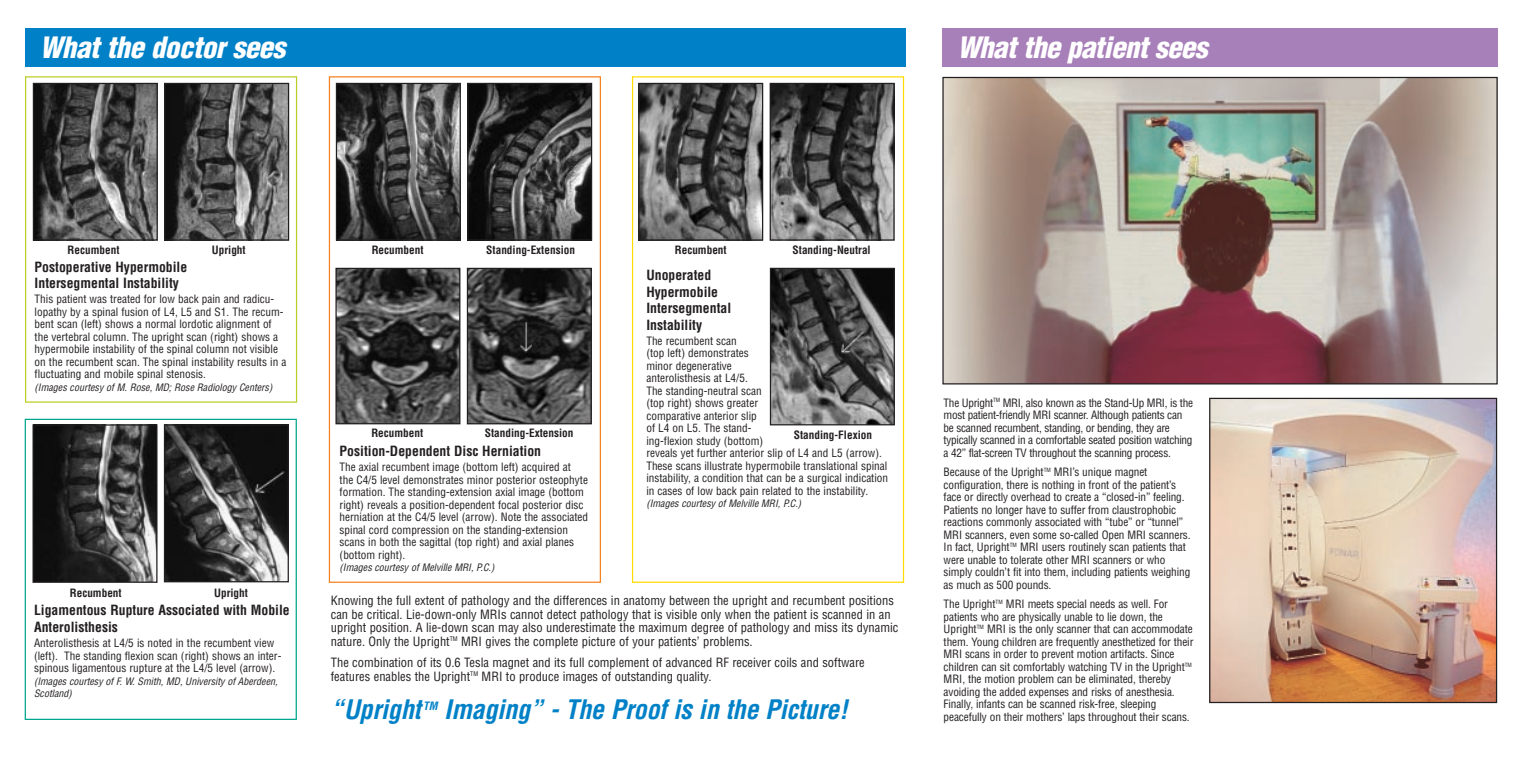
<style>
.page{position:relative;width:1530px;height:765px;background:#fff}
.page>*{position:absolute;margin:0;border:0;box-sizing:border-box;transform-origin:0 0}
.t1{font:italic 900 condensed 28.75px "Helvetica";letter-spacing:-.02em;color:#fff}
.t2{font:italic 700 condensed 26.25px "Helvetica";letter-spacing:-.01em;color:#0081c7}
.t3{font:700 condensed 13.75px/16.5px "Helvetica";color:#231f20}
.t4{font:condensed 12.5px/13.8px "Helvetica";color:#231f20}
.t5{font:condensed 11.25px/12.5px "Helvetica";color:#231f20}
.t6{font:condensed 11.25px/12.5px "Helvetica";letter-spacing:-.025em;color:#231f20}
.t7{font:700 condensed 11.25px "Helvetica";color:#231f20}
.t8{font:italic 700 condensed 11.25px "Helvetica";color:#0081c7}
.t9{font:italic condensed 10px/12px "Helvetica";color:#231f20}
</style>
<div class="page">
<div style="left:942px;top:28px;width:556px;height:39px;background:#a880b9"></div>
<div style="left:25px;top:28px;width:881px;height:39px;background:#0081c7"></div>
<img style="left:944px;top:79px;width:552px;height:304px">
<div style="left:942px;top:77px;width:556px;height:308px;border:1px solid #231f20"></div>
<img style="left:1211px;top:400px;width:284px;height:301px">
<div style="left:1209px;top:398px;width:288px;height:305px;border:1px solid #231f20"></div>
<div style="left:25px;top:76px;width:272px;height:327px;border:1px solid #bccd28"></div>
<div style="left:329px;top:76px;width:272px;height:507px;border:1px solid #f58220"></div>
<div style="left:632px;top:76px;width:272px;height:507px;border:1px solid #ffdc01"></div>
<img style="left:35px;top:85px;width:121px;height:154px">
<div style="left:33px;top:83px;width:125px;height:158px;border:1px solid #231f20"></div>
<img style="left:166px;top:85px;width:121px;height:154px">
<div style="left:164px;top:83px;width:125px;height:158px;border:1px solid #231f20"></div>
<img style="left:338px;top:85px;width:121px;height:154px">
<div style="left:336px;top:83px;width:125px;height:158px;border:1px solid #231f20"></div>
<img style="left:469px;top:85px;width:121px;height:154px">
<div style="left:467px;top:83px;width:125px;height:158px;border:1px solid #231f20"></div>
<img style="left:337px;top:270px;width:121px;height:152px">
<div style="left:335px;top:268px;width:125px;height:156px;border:1px solid #231f20"></div>
<img style="left:469px;top:270px;width:121px;height:152px">
<div style="left:467px;top:268px;width:125px;height:156px;border:1px solid #231f20"></div>
<img style="left:640px;top:85px;width:121px;height:154px">
<div style="left:638px;top:83px;width:125px;height:158px;border:1px solid #231f20"></div>
<img style="left:772px;top:85px;width:121px;height:154px">
<div style="left:770px;top:83px;width:125px;height:158px;border:1px solid #231f20"></div>
<div style="left:25px;top:419px;width:272px;height:301px;border:1px solid #00a78f"></div>
<img style="left:35px;top:426px;width:121px;height:155px">
<div style="left:33px;top:424px;width:125px;height:159px;border:1px solid #231f20"></div>
<img style="left:166px;top:426px;width:121px;height:154px">
<div style="left:164px;top:424px;width:125px;height:158px;border:1px solid #231f20"></div>
<img style="left:772px;top:270px;width:121px;height:153px">
<div style="left:770px;top:268px;width:125px;height:157px;border:1px solid #231f20"></div>
<h1 class="t1" style="left:40px;top:36px;width:247px">What the doctor sees</h1>
<h1 class="t1" style="left:957px;top:36px;width:252px">What the patient sees</h1>
<p class="t7" style="left:68px;top:246px;width:53px">Recumbent</p>
<p class="t7" style="left:212px;top:246px;width:35px">Upright</p>
<p class="t7" style="left:372px;top:246px;width:53px">Recumbent</p>
<p class="t7" style="left:486px;top:246px;width:90px">Standing-Extension</p>
<p class="t3" style="left:35px;top:260px;width:154px">Postoperative Hypermobile<br>Intersegmental Instability</p>
<p class="t5" style="left:35px;top:294px;width:253px">This patient was treated for low back pain and radicu&shy;lopathy by a spinal fusion of L4, L5 and S1. The recum&shy;bent scan (left) shows a normal lordotic alignment of the vertebral column. The upright scan (right) shows a hypermobile instability of the spinal column not visible on the recumbent scan. The spinal instability results in a fluctuating and mobile spinal stenosis.</p>
<p class="t9" style="left:35px;top:382px;width:239px">(Images courtesy of M. Rose, MD; Rose Radiology Centers)</p>
<p class="t7" style="left:371px;top:429px;width:53px">Recumbent</p>
<p class="t7" style="left:485px;top:429px;width:90px">Standing-Extension</p>
<p class="t3" style="left:340px;top:444px;width:203px">Position-Dependent Disc Herniation</p>
<p class="t5" style="left:340px;top:462px;width:250px">The axial recumbent image (bottom left) acquired at<br>the C4/5 level demonstrates minor posterior osteophyte formation. The standing-extension axial image (bottom right) reveals a position-dependent focal posterior disc herniation at the C4/5 level (arrow). Note the associated spinal cord compression on the standing-extension scans in both the sagittal (top right) and axial planes (bottom right).</p>
<p class="t9" style="left:340px;top:563px;width:156px">(Images courtesy of Melville MRI, P.C.)</p>
<p class="t7" style="left:675px;top:246px;width:53px">Recumbent</p>
<p class="t7" style="left:793px;top:246px;width:80px">Standing-Neutral</p>
<p class="t3" style="left:646px;top:268px;width:86px">Unoperated<br>Hypermobile<br>Intersegmental<br>Instability</p>
<p class="t5" style="left:646px;top:335px;width:243px">The recumbent scan<br>(top left) demonstrates<br>minor degenerative<br>anterolisthesis at L4/5.<br>The standing-neutral scan<br>(top right) shows greater<br>comparative anterior slip<br>of L4 on L5. The stand-<br>ing-flexion study (bottom)<br>reveals yet further anterior slip of L4 and L5 (arrow).<br>These scans illustrate hypermobile translational spinal instability, a condition that can be a surgical indication in cases of low back pain related to the instability.</p>
<p class="t9" style="left:646px;top:498px;width:156px">(Images courtesy of Melville MRI, P.C.)</p>
<p class="t7" style="left:794px;top:431px;width:80px">Standing-Flexion</p>
<p class="t7" style="left:70px;top:588px;width:53px">Recumbent</p>
<p class="t7" style="left:214px;top:588px;width:35px">Upright</p>
<p class="t3" style="left:34px;top:603px;width:257px">Ligamentous Rupture Associated with Mobile<br>Anterolisthesis</p>
<p class="t5" style="left:34px;top:638px;width:249px">Anterolisthesis at L4/5 is noted in the recumbent view (left). The standing flexion scan (right) shows an inter&shy;spinous ligamentous rupture at the L4/5 level (arrow).</p>
<p class="t9" style="left:34px;top:676px;width:245px">(Images courtesy of F. W. Smith, MD, University of Aberdeen,<br>Scotland)</p>
<p class="t4" style="left:331px;top:595px;width:569px">Knowing the full extent of pathology and the differences in anatomy between the upright and recumbent positions can be critical. Lie-down-only MRIs cannot detect pathology that is visible only when the patient is scanned in an upright position. A lie-down scan may also underestimate the maximum degree of pathology and miss its dynamic nature. Only the Upright<sup>TM</sup> MRI gives the complete picture of your patients’ problems.</p>
<p class="t4" style="left:331px;top:657px;width:535px">The combination of its 0.6 Tesla magnet and its full complement of advanced RF receiver coils and software features enables the Upright<sup>TM</sup> MRI to produce images of outstanding quality.</p>
<h2 class="t2" style="left:331px;top:700px;width:92px">“Upright</h2>
<p class="t8" style="left:423px;top:701px;width:16px">TM</p>
<h2 class="t2" style="left:444px;top:700px;width:405px">Imaging” - The Proof is in the Picture!</h2>
<p class="t6" style="left:944px;top:397px;width:251px">The Upright<sup>TM</sup> MRI, also known as the Stand-Up MRI, is the most patient-friendly MRI scanner. Although patients can be scanned recumbent, standing, or bending, they are typically scanned in a comfortable seated position watching a 42” flat-screen TV throughout the scanning process.</p>
<p class="t5" style="left:944px;top:467px;width:249px">Because of the Upright<sup>TM</sup> MRI’s unique magnet configuration, there is nothing in front of the patient’s face or directly overhead to create a “closed-in” feeling.<br>Patients no longer have to suffer from claustrophobic reactions commonly associated with “tube” or “tunnel” MRI scanners, even some so-called Open MRI scanners.<br>In fact, Upright<sup>TM</sup> MRI users routinely scan patients that were unable to tolerate other MRI scanners or who simply couldn’t fit into them, including patients weighing as much as 500 pounds.</p>
<p class="t5" style="left:944px;top:599px;width:251px">The Upright<sup>TM</sup> MRI meets special needs as well. For patients who are physically unable to lie down, the Upright<sup>TM</sup> MRI is the only scanner that can accommodate them. Young children are frequently anesthetized for their MRI scans in order to prevent motion artifacts. Since children can sit comfortably watching TV in the Upright<sup>TM </sup>MRI, the motion problem can be eliminated, thereby avoiding the added expenses and risks of anesthesia.<br>Finally, infants can be scanned risk-free, sleeping peacefully on their mothers’ laps throughout their scans.</p>
</div>
